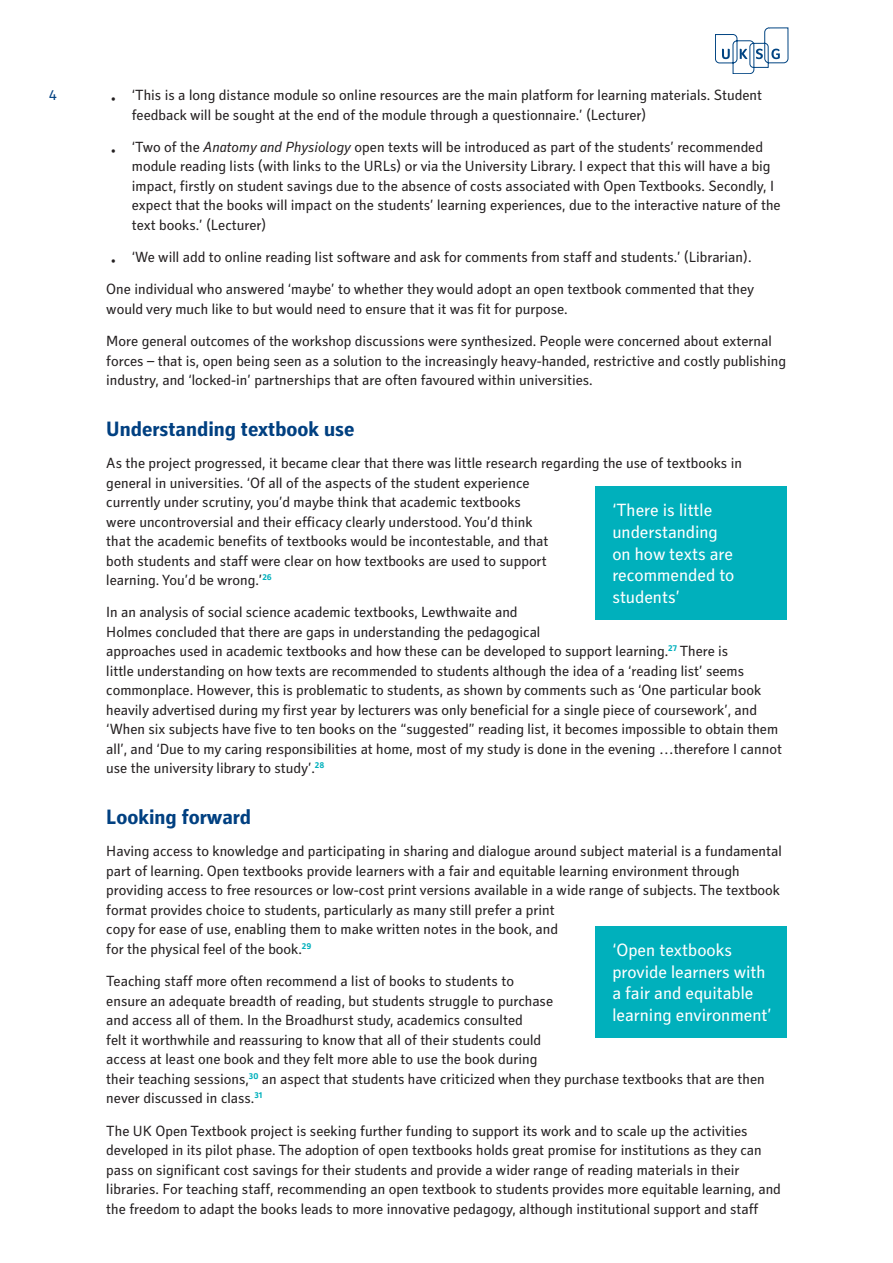
<style>
.page{position:relative;width:893px;height:1263px;background:#fff}
.page>*{position:absolute;margin:0;border:0;box-sizing:border-box;transform-origin:0 0}
.A-Style_Heading{font:700 21px "Secca Std";color:#014081}
.Stand_out_quote{font:18px/21.6px "Secca Std";color:#fff}
.Body{font:15px/19.5px "Secca Std";color:#231f20}
.Bulleted_List{font:15px/19.5px "Secca Std";color:#231f20}
.t1{font:15px "Secca Std";color:#014081}
.s1{font-style:italic}
</style>
<div class="page">
<svg style="left:715px;top:28px;width:73px;height:46px"></svg>
<div style="left:595px;top:487px;width:192px;height:133px;background:#00b0bc"></div>
<div style="left:595px;top:926px;width:192px;height:112px;background:#00b0bc"></div>
<p class="t1" style="left:49px;top:87px;width:10px">4</p>
<p class="Bulleted_List" style="left:132px;top:86px;width:632px;text-indent:-21px">• ‘This is a long distance module so online resources are the main platform for learning materials. Student feedback will be sought at the end of the module through a questionnaire.’ (Lecturer)</p>
<p class="Bulleted_List" style="left:132px;top:138px;width:650px;text-indent:-21px">• ‘Two of the <span class="s1">Anatomy and Physiology</span> open texts will be introduced as part of the students’ recommended module reading lists (with links to the URLs) or via the University Library. I expect that this will have a big impact, firstly on student savings due to the absence of costs associated with Open Textbooks. Secondly, I expect that the books will impact on the students’ learning experiences, due to the interactive nature of the text books.’ (Lecturer)</p>
<p class="Bulleted_List" style="left:111px;top:248px;width:642px">• ‘We will add to online reading list software and ask for comments from staff and students.’ (Librarian).</p>
<p class="Body" style="left:106px;top:280px;width:649px">One individual who answered ‘maybe’ to whether they would adopt an open textbook commented that they would very much like to but would need to ensure that it was fit for purpose.</p>
<p class="Body" style="left:106px;top:332px;width:681px">More general outcomes of the workshop discussions were synthesized. People were concerned about external forces – that is, open being seen as a solution to the increasingly heavy-handed, restrictive and costly publishing industry, and ‘locked-in’ partnerships that are often favoured within universities.</p>
<p class="A-Style_Heading" style="left:106px;top:417px;width:250px">Understanding textbook use</p>
<p class="Body" style="left:106px;top:454px;width:637px">As the project progressed, it became clear that there was little research regarding the use of textbooks in general in universities. ‘Of all of the aspects of the student experience<br>currently under scrutiny, you’d maybe think that academic textbooks<br>were uncontroversial and their efficacy clearly understood. You’d think<br>that the academic benefits of textbooks would be incontestable, and that<br>both students and staff were clear on how textbooks are used to support<br>learning. You’d be wrong.’<sup>26</sup></p>
<p class="Body" style="left:106px;top:603px;width:677px">In an analysis of social science academic textbooks, Lewthwaite and<br>Holmes concluded that there are gaps in understanding the pedagogical<br>approaches used in academic textbooks and how these can be developed to support learning.<sup>27</sup> There is<br>little understanding on how texts are recommended to students although the idea of a ‘reading list’ seems commonplace. However, this is problematic to students, as shown by comments such as ‘One particular book heavily advertised during my first year by lecturers was only beneficial for a single piece of coursework’, and ‘When six subjects have five to ten books on the “suggested” reading list, it becomes impossible to obtain them all’, and ‘Due to my caring responsibilities at home, most of my study is done in the evening …therefore I cannot use the university library to study’.<sup>28</sup></p>
<p class="A-Style_Heading" style="left:106px;top:805px;width:146px">Looking forward</p>
<p class="Body" style="left:106px;top:842px;width:677px">Having access to knowledge and participating in sharing and dialogue around subject material is a fundamental part of learning. Open textbooks provide learners with a fair and equitable learning environment through providing access to free resources or low-cost print versions available in a wide range of subjects. The textbook format provides choice to students, particularly as many still prefer a print<br>copy for ease of use, enabling them to make written notes in the book, and<br>for the physical feel of the book.<sup>29</sup></p>
<p class="Body" style="left:106px;top:972px;width:660px">Teaching staff more often recommend a list of books to students to<br>ensure an adequate breadth of reading, but students struggle to purchase<br>and access all of them. In the Broadhurst study, academics consulted<br>felt it worthwhile and reassuring to know that all of their students could<br>access at least one book and they felt more able to use the book during<br>their teaching sessions,<sup>30</sup> an aspect that students have criticized when they purchase textbooks that are then never discussed in class.<sup>31</sup></p>
<p class="Body" style="left:106px;top:1121px;width:676px">The UK Open Textbook project is seeking further funding to support its work and to scale up the activities developed in its pilot phase. The adoption of open textbooks holds great promise for institutions as they can pass on significant cost savings for their students and provide a wider range of reading materials in their libraries. For teaching staff, recommending an open textbook to students provides more equitable learning, and the freedom to adapt the books leads to more innovative pedagogy, although institutional support and staff</p>
<p class="Stand_out_quote" style="left:612px;top:500px;width:124px">‘There is little understanding on how texts are recommended to students’</p>
<p class="Stand_out_quote" style="left:612px;top:940px;width:161px">‘Open textbooks provide learners with a fair and equitable learning environment’</p>
</div>
